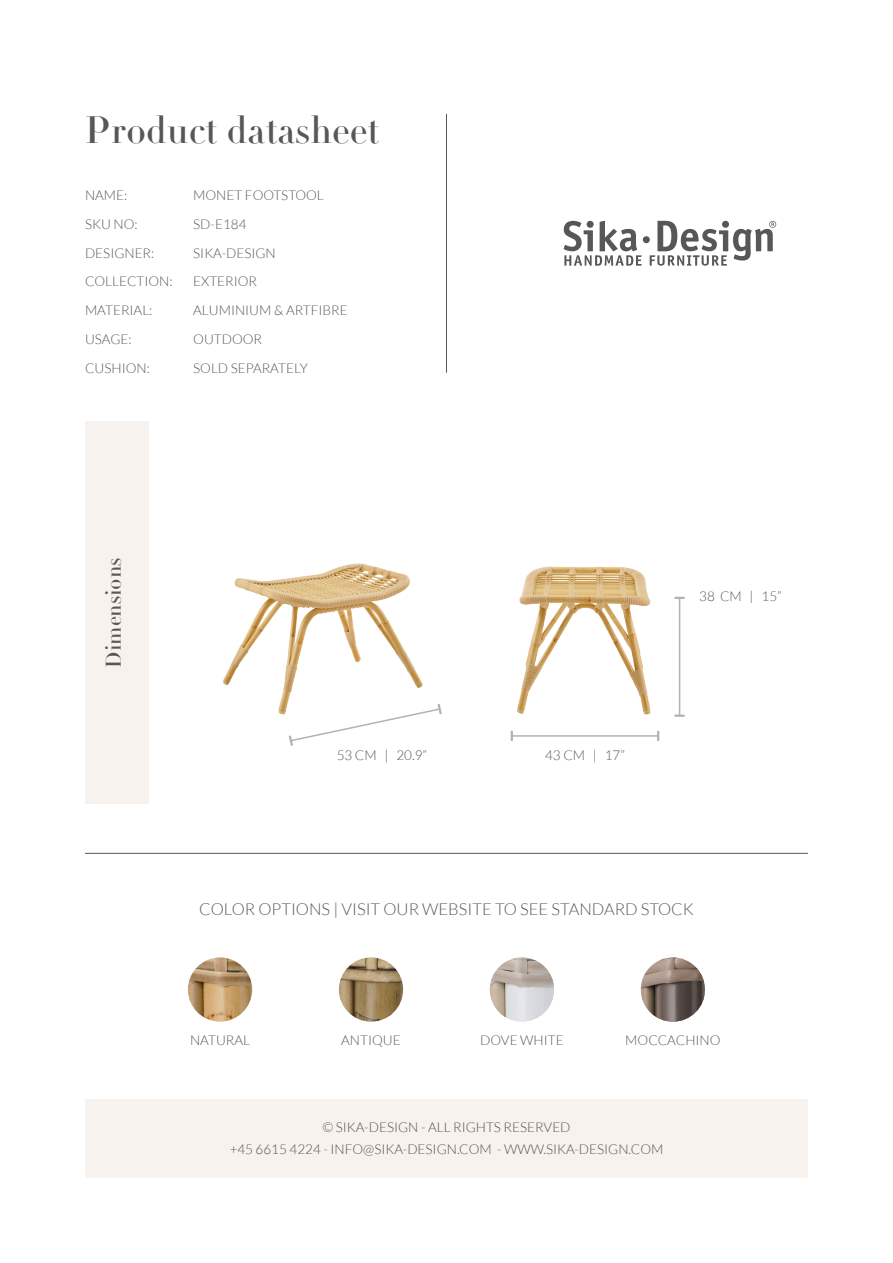
<style>
.page{position:relative;width:893px;height:1263px;background:#fff}
.page>*{position:absolute;margin:0;border:0;box-sizing:border-box;transform-origin:0 0}
.t1{font:37.5px "Didot LT Pro Headline";color:#575756}
.t2{font:21px "Didot LT Pro Headline";color:#575756}
.t3{font:300 16.5px "Lato";color:#575756}
.Brødtekst{font:300 13.5px/28.8px "Lato";color:#575756}
.Mål{font:300 13.5px "Lato";color:#575756}
</style>
<div class="page">
<div style="left:85px;top:1100px;width:723px;height:78px;background:#f7f2ee"></div>
<div style="left:643px;top:236px;width:7px;height:7px;background:#575756;border-radius:50%"></div>
<svg style="left:564px;top:221px;width:78px;height:45px"></svg>
<svg style="left:650px;top:221px;width:126px;height:45px"></svg>
<hr style="left:446px;top:114px;width:1px;height:259px;background:#575756">
<hr style="left:85px;top:853px;width:723px;height:1px;background:#575756">
<div style="left:85px;top:421px;width:64px;height:383px;background:#f7f2ee"></div>
<img style="left:188px;top:957px;width:64px;height:65px;border-radius:32px">
<img style="left:490px;top:957px;width:64px;height:65px;border-radius:32px">
<img style="left:641px;top:969px;width:64px;height:51px">
<img style="left:641px;top:957px;width:64px;height:65px;border-radius:32px">
<img style="left:339px;top:957px;width:64px;height:65px;border-radius:32px">
<img style="left:223px;top:563px;width:200px;height:152px">
<img style="left:510px;top:566px;width:175px;height:175px">
<svg style="left:287px;top:701px;width:155px;height:45px"></svg>
<hr style="left:512px;top:735px;width:146px;height:2px;background:#b2b2b2">
<svg style="left:511px;top:731px;width:2px;height:10px"></svg>
<svg style="left:657px;top:731px;width:2px;height:10px"></svg>
<hr style="left:679px;top:598px;width:1px;height:118px;background:#b2b2b2">
<svg style="left:674px;top:597px;width:11px;height:2px"></svg>
<svg style="left:674px;top:714px;width:11px;height:3px"></svg>
<h1 class="t1" style="left:85px;top:106px;width:295px">Product datasheet</h1>
<p class="Brødtekst" style="left:85px;top:181px;width:89px">NAME:<br>SKU NO:<br>DESIGNER:<br>COLLECTION:<br>MATERIAL:<br>USAGE:<br>CUSHION:</p>
<p class="Brødtekst" style="left:193px;top:181px;width:132px">MONET FOOTSTOOL</p>
<p class="Brødtekst" style="left:193px;top:210px;width:55px">SD-E184</p>
<p class="Brødtekst" style="left:193px;top:238px;width:156px">SIKA-DESIGN<br>EXTERIOR<br>ALUMINIUM &amp; ARTFIBRE<br>OUTDOOR</p>
<p class="Brødtekst" style="left:193px;top:353px;width:116px">SOLD SEPARATELY</p>
<h2 class="t2" style="left:100px;top:668px;width:112px;rotate:-90deg">Dimensions</h2>
<p class="Mål" style="left:337px;top:748px;width:92px">53 CM | 20.9”</p>
<p class="Mål" style="left:545px;top:748px;width:81px">43 CM | 17”</p>
<p class="Brødtekst" style="left:699px;top:582px;width:84px">38 CM | 15”</p>
<p class="t3" style="left:199px;top:900px;width:496px">COLOR OPTIONS | VISIT OUR WEBSITE TO SEE STANDARD STOCK</p>
<p class="Brødtekst" style="left:190px;top:1026px;width:62px">NATURAL</p>
<p class="Brødtekst" style="left:341px;top:1026px;width:61px">ANTIQUE</p>
<p class="Brødtekst" style="left:480px;top:1026px;width:85px">DOVE WHITE</p>
<p class="Brødtekst" style="left:625px;top:1026px;width:97px">MOCCACHINO</p>
<p class="Brødtekst" style="left:230px;top:1115px;width:435px;line-height:22.6px;text-align:center">© SIKA-DESIGN - ALL RIGHTS RESERVED<br>+45 6615 4224 - INFO@SIKA-DESIGN.COM - WWW.SIKA-DESIGN.COM</p>
</div>
